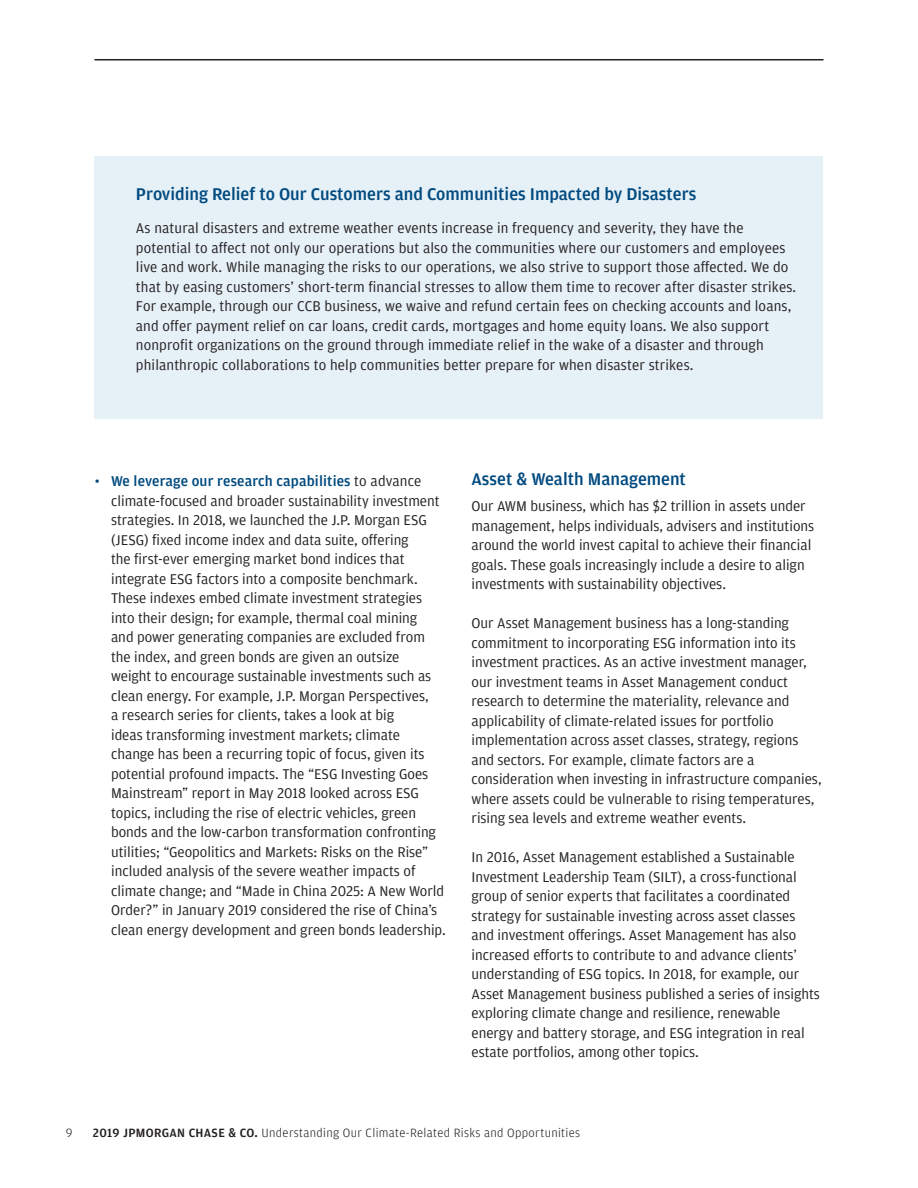
<style>
.page{position:relative;width:918px;height:1188px;background:#fff}
.page>*{position:absolute;margin:0;border:0;box-sizing:border-box;transform-origin:0 0}
.t1{font:500 18px "Amplitude";color:#004a7f}
.t2{font:15px/19.5px "Amplitude";color:#231f20}
.t3{font:300 12.75px "Amplitude";letter-spacing:.025em;color:#231f20}
.s1{color:#004a7f}
.s2{font-weight:500;color:#004a7f}
.s3{font-weight:500}
</style>
<div class="page">
<hr style="left:94px;top:59px;width:730px;height:1px;background:#231f20">
<div style="left:94px;top:156px;width:730px;height:262px;background:#e6f0f7"></div>
<h5 class="t1" style="left:136px;top:183px;width:562px">Providing Relief to Our Customers and Communities Impacted by Disasters</h5>
<p class="t2" style="left:136px;top:218px;width:662px">As natural disasters and extreme weather events increase in frequency and severity, they have the potential to affect not only our operations but also the communities where our customers and employees live and work. While managing the risks to our operations, we also strive to support those affected. We do that by easing customers’ short-term financial stresses to allow them time to recover after disaster strikes.<br>For example, through our CCB business, we waive and refund certain fees on checking accounts and loans, and offer payment relief on car loans, credit cards, mortgages and home equity loans. We also support nonprofit organizations on the ground through immediate relief in the wake of a disaster and through philanthropic collaborations to help communities better prepare for when disaster strikes.</p>
<p class="t2" style="left:111px;top:471px;width:336px;text-indent:-16px"><span class="s1">•</span> <span class="s2">We leverage our research capabilities</span> to advance climate-focused and broader sustainability investment strategies. In 2018, we launched the J.P. Morgan ESG (JESG) fixed income index and data suite, offering<br>the first-ever emerging market bond indices that integrate ESG factors into a composite benchmark.<br>These indexes embed climate investment strategies into their design; for example, thermal coal mining<br>and power generating companies are excluded from the index, and green bonds are given an outsize<br>weight to encourage sustainable investments such as clean energy. For example, J.P. Morgan Perspectives,<br>a research series for clients, takes a look at big<br>ideas transforming investment markets; climate change has been a recurring topic of focus, given its potential profound impacts. The “ESG Investing Goes Mainstream” report in May 2018 looked across ESG topics, including the rise of electric vehicles, green bonds and the low-carbon transformation confronting utilities; “Geopolitics and Markets: Risks on the Rise” included analysis of the severe weather impacts of climate change; and “Made in China 2025: A New World Order?” in January 2019 considered the rise of China’s clean energy development and green bonds leadership.</p>
<h4 class="t1" style="left:472px;top:468px;width:216px">Asset &amp; Wealth Management</h4>
<p class="t2" style="left:472px;top:496px;width:344px">Our AWM business, which has $2 trillion in assets under management, helps individuals, advisers and institutions around the world invest capital to achieve their financial goals. These goals increasingly include a desire to align investments with sustainability objectives.</p>
<p class="t2" style="left:472px;top:613px;width:352px">Our Asset Management business has a long-standing commitment to incorporating ESG information into its investment practices. As an active investment manager, our investment teams in Asset Management conduct research to determine the materiality, relevance and applicability of climate-related issues for portfolio implementation across asset classes, strategy, regions and sectors. For example, climate factors are a consideration when investing in infrastructure companies, where assets could be vulnerable to rising temperatures, rising sea levels and extreme weather events.</p>
<p class="t2" style="left:472px;top:847px;width:350px">In 2016, Asset Management established a Sustainable Investment Leadership Team (SILT), a cross-functional group of senior experts that facilitates a coordinated strategy for sustainable investing across asset classes and investment offerings. Asset Management has also increased efforts to contribute to and advance clients’ understanding of ESG topics. In 2018, for example, our Asset Management business published a series of insights exploring climate change and resilience, renewable energy and battery storage, and ESG integration in real estate portfolios, among other topics.</p>
<p class="t3" style="left:66px;top:1125px;width:8px">9</p>
<p class="t3" style="left:93px;top:1125px;width:489px"><span class="s3">2019 JPMORGAN CHASE &amp; CO.</span> Understanding Our Climate-Related Risks and Opportunities</p>
</div>
